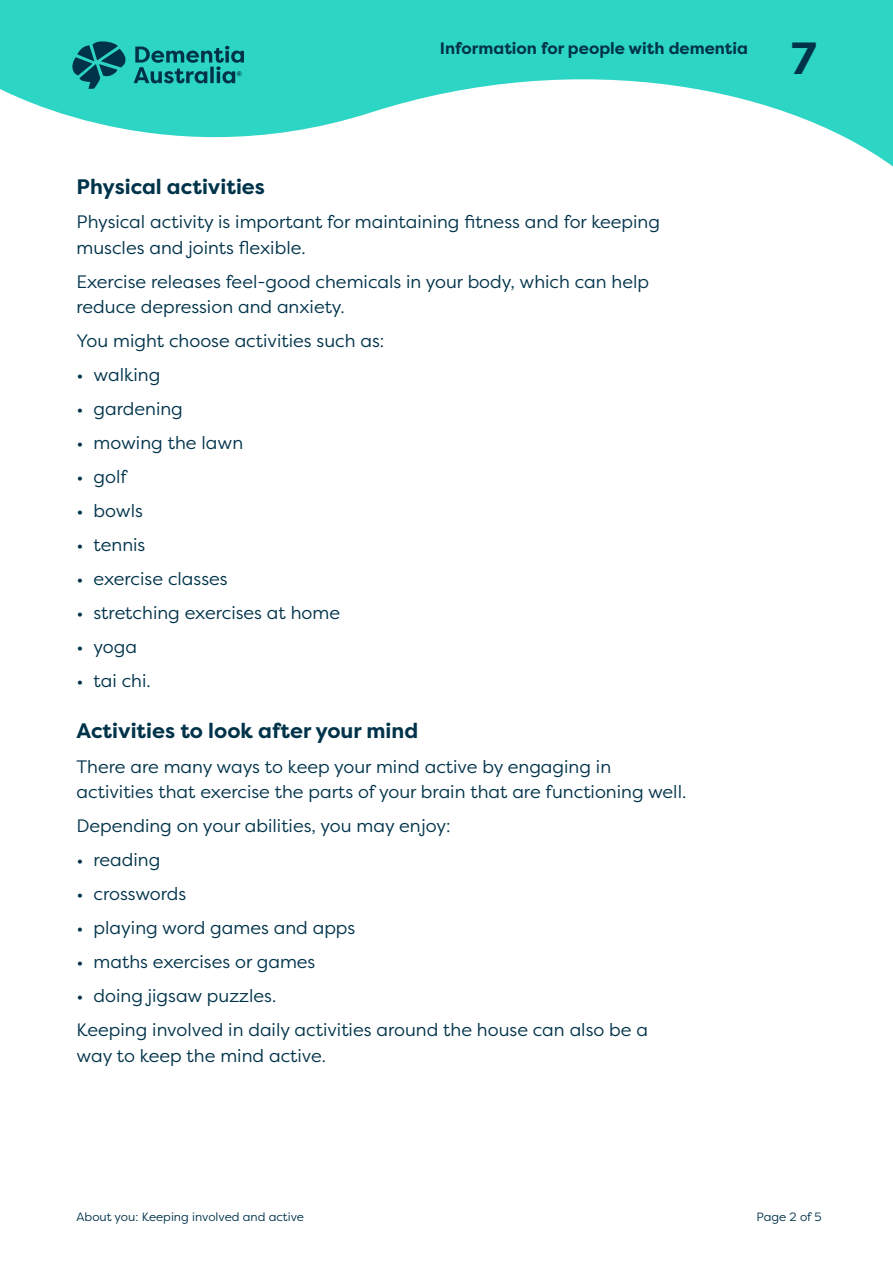
<style>
.page{position:relative;width:893px;height:1263px;background:#fff}
.page>*{position:absolute;margin:0;border:0;box-sizing:border-box;transform-origin:0 0}
.t1{font:700 45px "Filson Pro";color:#00334a}
.t2{font:700 21px "Filson Pro";color:#00334a}
.Body{font:18px/25.5px "Filson Pro";color:#00334a}
.t3{font:700 16.5px "Filson Pro";color:#00334a}
.t4{font:12px "Filson Pro";color:#00334a}
</style>
<div class="page">
<svg style="left:0;top:0;width:893px;height:167px;fill:#2cd5c4"></svg>
<svg style="left:72px;top:40px;width:172px;height:49px"></svg>
<p class="t3" style="left:440px;top:38px;width:309px">Information for people with dementia</p>
<h1 class="t1" style="left:791px;top:30px;width:27px">7</h1>
<h2 class="t2" style="left:77px;top:174px;width:190px">Physical activities</h2>
<p class="Body" style="left:77px;top:209px;width:585px">Physical activity is important for maintaining fitness and for keeping muscles and joints flexible.</p>
<p class="Body" style="left:77px;top:268px;width:574px">Exercise releases feel-good chemicals in your body, which can help reduce depression and anxiety.</p>
<p class="Body" style="left:77px;top:328px;width:309px">You might choose activities such as:</p>
<p class="Body" style="left:77px;top:362px;width:85px">• walking</p>
<p class="Body" style="left:77px;top:396px;width:108px">• gardening</p>
<p class="Body" style="left:77px;top:430px;width:168px">• mowing the lawn</p>
<p class="Body" style="left:77px;top:464px;width:52px">• golf</p>
<p class="Body" style="left:77px;top:498px;width:68px">• bowls</p>
<p class="Body" style="left:77px;top:532px;width:70px">• tennis</p>
<p class="Body" style="left:77px;top:566px;width:153px">• exercise classes</p>
<p class="Body" style="left:77px;top:600px;width:265px">• stretching exercises at home</p>
<p class="Body" style="left:77px;top:634px;width:62px">• yoga</p>
<p class="Body" style="left:77px;top:668px;width:76px">• tai chi.</p>
<h2 class="t2" style="left:77px;top:718px;width:343px">Activities to look after your mind</h2>
<p class="Body" style="left:77px;top:753px;width:611px">There are many ways to keep your mind active by engaging in activities that exercise the parts of your brain that are functioning well.</p>
<p class="Body" style="left:77px;top:812px;width:376px">Depending on your abilities, you may enjoy:</p>
<p class="Body" style="left:77px;top:846px;width:85px">• reading</p>
<p class="Body" style="left:77px;top:880px;width:111px">• crosswords</p>
<p class="Body" style="left:77px;top:914px;width:280px">• playing word games and apps</p>
<p class="Body" style="left:77px;top:948px;width:240px">• maths exercises or games</p>
<p class="Body" style="left:77px;top:982px;width:201px">• doing jigsaw puzzles.</p>
<p class="Body" style="left:77px;top:1016px;width:573px">Keeping involved in daily activities around the house can also be a way to keep the mind active.</p>
<p class="t4" style="left:77px;top:1209px;width:229px">About you: Keeping involved and active</p>
<p class="t4" style="left:756px;top:1209px;width:67px">Page 2 of 5</p>
</div>
